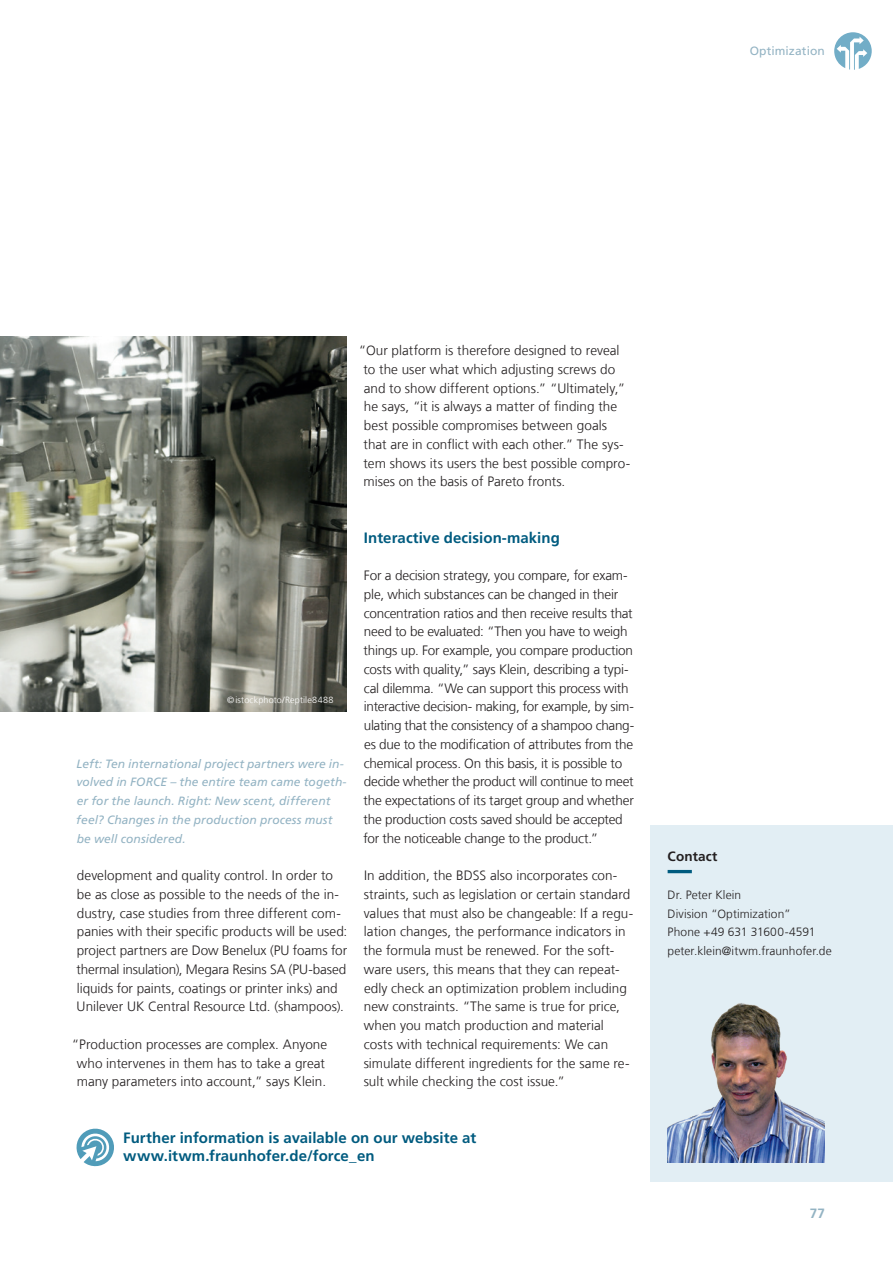
<style>
.page{position:relative;width:893px;height:1263px;background:#fff}
.page>*{position:absolute;margin:0;border:0;box-sizing:border-box;transform-origin:0 0}
.Zwischenueberschrift{font:700 15px/18.8px "Frutiger LT Com";color:#005b7f}
.Fliesstext_9_12_5_sc{font:700 15px "Frutiger LT Com";letter-spacing:.005em;color:#005b7f}
.Fliesstext_9_12_5_sc-2{font:300 13.5px/18.8px "Frutiger LT Com";color:#231f20}
.Fliesstext_9_12_5_sc-3{font:300 13.5px/18.8px "Frutiger LT Com";letter-spacing:-.02em;color:#231f20}
.Infokasten_klein_Ueb{font:700 13.5px "Frutiger LT Com";letter-spacing:.01em;color:#231f20}
.t1{font:700 13.5px "Frutiger LT Com";color:#93b3c3}
.Bildtext_Marginal_8{font:italic 12px/18.8px "Frutiger LT Com";letter-spacing:.005em;color:#93b3c3}
.Infokasten_klein_Fli{font:300 12px "Frutiger LT Com";letter-spacing:.01em;color:#231f20}
.Kolumne{font:12px "Frutiger LT Com";letter-spacing:.005em;color:#93b3c3}
._12_Grafiktext{font:300 9px "Frutiger LT Com";letter-spacing:.02em;color:#fff}
</style>
<div class="page">
<svg style="left:834px;top:32px;width:38px;height:38px"></svg>
<div style="left:651px;top:825px;width:242px;height:356px;background:#e2eef4"></div>
<svg style="left:668px;top:870px;width:24px;height:3px"></svg>
<img style="left:668px;top:1003px;width:157px;height:160px">
<svg style="left:76px;top:1128px;width:38px;height:39px"></svg>
<img style="left:0;top:336px;width:347px;height:375px">
<p class="Kolumne" style="left:750px;top:44px;width:77px">Optimization</p>
<p class="Fliesstext_9_12_5_sc-2" style="left:359px;top:341px;width:262px">“Our platform is therefore designed to reveal</p>
<p class="Fliesstext_9_12_5_sc-2" style="left:364px;top:360px;width:268px">to the user what which adjusting screws do and to show different options.” “Ultimately,” he says, “it is always a matter of finding the best possible compromises between goals that are in conflict with each other.” The sys&shy;tem shows its users the best possible compro&shy;mises on the basis of Pareto fronts.</p>
<p class="_12_Grafiktext" style="left:227px;top:694px;width:108px">©istockphoto/Reptile8488</p>
<p class="Bildtext_Marginal_8" style="left:76px;top:754px;width:272px">Left: Ten international project partners were in&shy;volved in FORCE – the entire team came togeth&shy;er for the launch. Right: New scent, different feel? Changes in the production process must be well considered.</p>
<p class="Fliesstext_9_12_5_sc-2" style="left:76px;top:866px;width:272px">development and quality control. In order to be as close as possible to the needs of the in&shy;dustry, case studies from three different com&shy;panies with their specific products will be used: project partners are Dow Benelux (PU foams for thermal insulation), Megara Resins SA (PU-based liquids for paints, coatings or printer inks) and Unilever UK Central Resource Ltd. (shampoos).</p>
<p class="Fliesstext_9_12_5_sc-2" style="left:72px;top:1035px;width:257px;text-align:center">“Production processes are complex. Anyone who intervenes in them has to take a great many parameters into account,” says Klein.</p>
<p class="Fliesstext_9_12_5_sc" style="left:364px;top:529px;width:198px">Interactive decision-making</p>
<p class="Fliesstext_9_12_5_sc-3" style="left:364px;top:566px;width:272px">For a decision strategy, you compare, for exam&shy;ple, which substances can be changed in their concentration ratios and then receive results that need to be evaluated: “Then you have to weigh things up. For example, you compare production costs with quality,” says Klein, describing a typi&shy;cal dilemma. “We can support this process with interactive decision- making, for example, by sim&shy;ulating that the consistency of a shampoo chang&shy;es due to the modification of attributes from the chemical process. On this basis, it is possible to decide whether the product will continue to meet the expectations of its target group and whether the production costs saved should be accepted for the noticeable change to the product.”</p>
<p class="Fliesstext_9_12_5_sc-2" style="left:364px;top:866px;width:271px">In addition, the BDSS also incorporates con&shy;straints, such as legislation or certain standard values that must also be changeable: If a regu&shy;lation changes, the performance indicators in the formula must be renewed. For the soft&shy;ware users, this means that they can repeat&shy;edly check an optimization problem including new constraints. “The same is true for price, when you match production and material costs with technical requirements: We can simulate different ingredients for the same re&shy;sult while checking the cost issue.”</p>
<p class="Zwischenueberschrift" style="left:123px;top:1128px;width:355px">Further information is available on our website at www.itwm.fraunhofer.de/force_en</p>
<p class="Infokasten_klein_Ueb" style="left:668px;top:849px;width:51px">Contact</p>
<p class="Infokasten_klein_Fli" style="left:668px;top:888px;width:75px">Dr. Peter Klein</p>
<p class="Infokasten_klein_Fli" style="left:668px;top:906px;width:125px">Division “Optimization”</p>
<p class="Infokasten_klein_Fli" style="left:668px;top:925px;width:149px">Phone +49 631 31600-4591</p>
<p class="Infokasten_klein_Fli" style="left:668px;top:944px;width:166px">peter.klein@itwm.fraunhofer.de</p>
<p class="t1" style="left:810px;top:1205px;width:17px">77</p>
</div>
